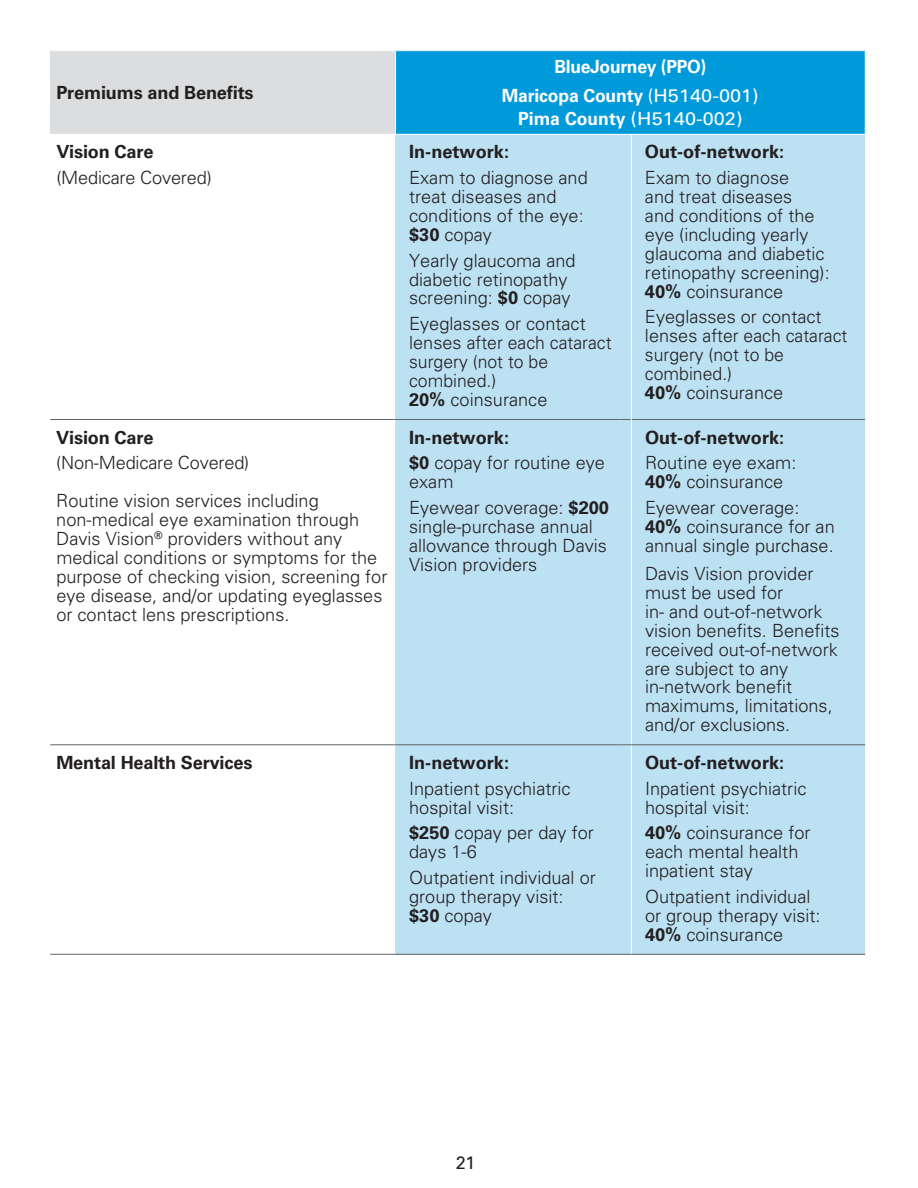
<style>
.page{position:relative;width:918px;height:1188px;background:#fff}
.page>*{position:absolute;margin:0;border:0;box-sizing:border-box;transform-origin:0 0}
.t1{font:300 18.15px/18.9px "Univers LT Pro 45";color:#231f20}
.t2{font:700 18.15px "Univers LT Pro 65";color:#231f20}
.t3{font:700 18.15px "Univers LT Pro 65";letter-spacing:-.015em;color:#fff}
.t4{font:18.15px "Univers LT Pro 55 Roman";color:#fff;scale:1.1 1}
.t5{font:18px "Univers LT Pro 55 Roman";color:#231f20}
.s1{font-family:"Univers LT Pro 55 Roman";font-weight:400}
.s2{font-family:"Univers LT Pro 65";font-weight:700}
</style>
<div class="page">
<div style="left:50px;top:51px;width:346px;height:83px;background:#dcdddf"></div>
<div style="left:396px;top:51px;width:469px;height:83px;background:#009ada"></div>
<hr style="left:395px;top:51px;width:1px;height:83px;background:#fff">
<div style="left:396px;top:134px;width:235px;height:286px;background:#bce1f3"></div>
<div style="left:631px;top:134px;width:234px;height:286px;background:#bce1f3"></div>
<div style="left:396px;top:420px;width:235px;height:325px;background:#bce1f3"></div>
<div style="left:631px;top:420px;width:234px;height:325px;background:#bce1f3"></div>
<div style="left:396px;top:745px;width:235px;height:209px;background:#bce1f3"></div>
<div style="left:631px;top:745px;width:234px;height:209px;background:#bce1f3"></div>
<hr style="left:50px;top:419px;width:346px;height:1px;background:#636366">
<hr style="left:396px;top:419px;width:225px;height:1px;background:#636366">
<hr style="left:632px;top:419px;width:233px;height:1px;background:#636366">
<hr style="left:50px;top:744px;width:346px;height:1px;background:#636366">
<hr style="left:50px;top:954px;width:346px;height:1px;background:#636366">
<hr style="left:396px;top:134px;width:225px;height:1px;background:#fff">
<hr style="left:631px;top:134px;width:235px;height:1px;background:#fff">
<hr style="left:631px;top:745px;width:1px;height:209px;background:#fff">
<hr style="left:631px;top:135px;width:1px;height:285px;background:#fff">
<hr style="left:631px;top:420px;width:1px;height:324px;background:#fff">
<hr style="left:396px;top:744px;width:225px;height:1px;background:#636366">
<hr style="left:631px;top:744px;width:234px;height:1px;background:#636366">
<hr style="left:396px;top:954px;width:225px;height:1px;background:#636366">
<hr style="left:631px;top:954px;width:234px;height:1px;background:#636366">
<p class="t2" style="left:56px;top:80px;width:199px">Premiums and Benefits</p>
<p class="t2" style="left:56px;top:139px;width:99px">Vision Care</p>
<p class="t1" style="left:56px;top:168px;width:157px">(Medicare Covered)</p>
<p class="t2" style="left:56px;top:424px;width:99px">Vision Care</p>
<p class="t1" style="left:56px;top:453px;width:195px">(Non-Medicare Covered)</p>
<p class="t1" style="left:56px;top:491px;width:333px">Routine vision services including non-medical eye examination through Davis Vision<sup>®</sup> providers without any medical conditions or symptoms for the purpose of checking vision, screening for eye disease, and/or updating eyeglasses or contact lens prescriptions.</p>
<p class="t3" style="left:554px;top:54px;width:153px">BlueJourney (PPO)</p>
<p class="t3" style="left:502px;top:83px;width:259px">Maricopa County <span class="s1">(H5140-001)</span></p>
<p class="t4" style="left:518px;top:106px;width:206px"><span class="s2">Pima County</span> (H5140-002)</p>
<p class="t2" style="left:409px;top:139px;width:101px">In-network:</p>
<p class="t1" style="left:409px;top:168px;width:180px">Exam to diagnose and treat diseases and conditions of the eye: <span class="s2">$30</span> copay</p>
<p class="t1" style="left:409px;top:250px;width:168px">Yearly glaucoma and diabetic retinopathy screening: <span class="s2">$0</span> copay</p>
<p class="t1" style="left:409px;top:314px;width:204px">Eyeglasses or contact lenses after each cataract surgery (not to be combined.)<br><span class="s2">20%</span> coinsurance</p>
<p class="t2" style="left:409px;top:424px;width:101px">In-network:</p>
<p class="t1" style="left:409px;top:453px;width:197px"><span class="s2">$0</span> copay for routine eye exam</p>
<p class="t1" style="left:409px;top:498px;width:201px">Eyewear coverage: <span class="s2">$200 </span>single-purchase annual allowance through Davis<br>Vision providers</p>
<p class="t2" style="left:645px;top:139px;width:141px">Out-of-network:</p>
<p class="t1" style="left:645px;top:168px;width:186px">Exam to diagnose<br>and treat diseases<br>and conditions of the eye (including yearly glaucoma and diabetic retinopathy screening):<br><span class="s2">40%</span> coinsurance</p>
<p class="t1" style="left:645px;top:307px;width:204px">Eyeglasses or contact lenses after each cataract surgery (not to be combined.)<br><span class="s2">40%</span> coinsurance</p>
<p class="t2" style="left:645px;top:424px;width:141px">Out-of-network:</p>
<p class="t1" style="left:645px;top:453px;width:153px">Routine eye exam:<br><span class="s2">40%</span> coinsurance</p>
<p class="t1" style="left:645px;top:498px;width:191px">Eyewear coverage:<br><span class="s2">40%</span> coinsurance for an annual single purchase.</p>
<p class="t1" style="left:645px;top:564px;width:196px">Davis Vision provider must be used for<br>in- and out-of-network vision benefits. Benefits received out-of-network are subject to any in-network benefit maximums, limitations, and/or exclusions.</p>
<p class="t2" style="left:56px;top:750px;width:198px">Mental Health Services</p>
<p class="t2" style="left:409px;top:750px;width:101px">In-network:</p>
<p class="t1" style="left:409px;top:778px;width:163px">Inpatient psychiatric hospital visit:</p>
<p class="t1" style="left:409px;top:823px;width:186px"><span class="s2">$250</span> copay per day for days 1-6</p>
<p class="t1" style="left:409px;top:868px;width:188px">Outpatient individual or group therapy visit: <span class="s2">$30</span> copay</p>
<p class="t2" style="left:645px;top:750px;width:141px">Out-of-network:</p>
<p class="t1" style="left:645px;top:778px;width:163px">Inpatient psychiatric hospital visit:</p>
<p class="t1" style="left:645px;top:823px;width:167px"><span class="s2">40%</span> coinsurance for each mental health inpatient stay</p>
<p class="t1" style="left:645px;top:887px;width:177px">Outpatient individual or group therapy visit:<br><span class="s2">40%</span> coinsurance</p>
<p class="t5" style="left:456px;top:1150px;width:21px">21</p>
</div>
